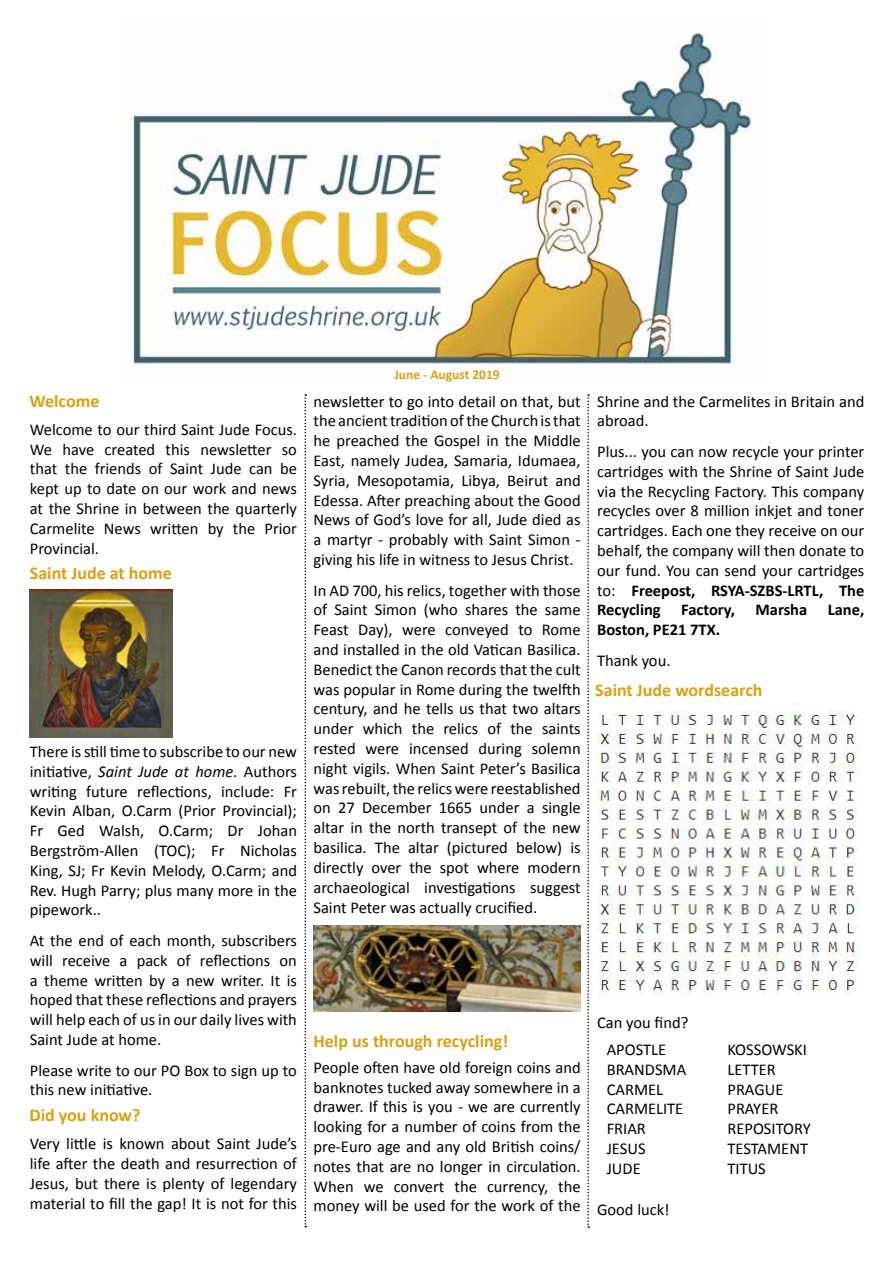
<style>
.page{position:relative;width:893px;height:1263px;background:#fff}
.page>*{position:absolute;margin:0;border:0;box-sizing:border-box;transform-origin:0 0}
.t1{font:700 18px "Calibri";color:#d9a111}
.t2{font:16.5px/19.8px "Calibri";color:#000;text-align:justify}
.t3{font:700 13.5px "Calibri";color:#d9a111}
.s1{font-style:italic}
.s2{font-weight:700}
</style>
<div class="page">
<img style="left:121px;top:29px;width:632px;height:336px">
<svg style="left:304px;top:394px;width:2px;height:833px"></svg>
<svg style="left:587px;top:394px;width:2px;height:834px"></svg>
<img style="left:30px;top:590px;width:143px;height:148px">
<img style="left:313px;top:925px;width:268px;height:87px">
<img style="left:597px;top:702px;width:268px;height:294px">
<p class="t1" style="left:29px;top:390px;width:71px">Welcome</p>
<p class="t2" style="left:30px;top:419px;width:269px">Welcome to our third Saint Jude Focus.<br>We have created this newsletter so that the friends of Saint Jude can be kept up to date on our work and news at the Shrine in between the quarterly Carmelite News written by the Prior Provincial.</p>
<p class="t1" style="left:30px;top:562px;width:144px">Saint Jude at home</p>
<p class="t2" style="left:30px;top:742px;width:269px">There is still time to subscribe to our new initiative, <span class="s1">Saint Jude at home</span>. Authors writing future reflections, include: Fr Kevin Alban, O.Carm (Prior Provincial); Fr Ged Walsh, O.Carm; Dr Johan Bergström-Allen (TOC); Fr Nicholas King, SJ; Fr Kevin Melody, O.Carm; and Rev. Hugh Parry; plus many more in the pipework..</p>
<p class="t2" style="left:30px;top:931px;width:269px">At the end of each month, subscribers will receive a pack of reflections on a theme written by a new writer. It is hoped that these reflections and prayers will help each of us in our daily lives with Saint Jude at home.</p>
<p class="t2" style="left:30px;top:1060px;width:269px">Please write to our PO Box to sign up to this new initiative.</p>
<p class="t1" style="left:29px;top:1104px;width:112px">Did you know?</p>
<p class="t2" style="left:30px;top:1134px;width:269px">Very little is known about Saint Jude’s life after the death and resurrection of Jesus, but there is plenty of legendary material to fill the gap! It is not for this</p>
<p class="t3" style="left:394px;top:366px;width:107px">June - August 2019</p>
<p class="t2" style="left:313px;top:391px;width:269px">newsletter to go into detail on that, but the ancient tradition of the Church is that he preached the Gospel in the Middle East, namely Judea, Samaria, Idumaea, Syria, Mesopotamia, Libya, Beirut and Edessa. After preaching about the Good News of God’s love for all, Jude died as a martyr - probably with Saint Simon - giving his life in witness to Jesus Christ.</p>
<p class="t2" style="left:313px;top:580px;width:269px">In AD 700, his relics, together with those of Saint Simon (who shares the same Feast Day), were conveyed to Rome and installed in the old Vatican Basilica.<br>Benedict the Canon records that the cult was popular in Rome during the twelfth century, and he tells us that two altars under which the relics of the saints rested were incensed during solemn night vigils. When Saint Peter’s Basilica was rebuilt, the relics were reestablished on 27 December 1665 under a single altar in the north transept of the new basilica. The altar (pictured below) is directly over the spot where modern archaeological investigations suggest Saint Peter was actually crucified.</p>
<p class="t2" style="left:597px;top:391px;width:269px">Shrine and the Carmelites in Britain and abroad.</p>
<p class="t2" style="left:597px;top:442px;width:269px">Plus... you can now recycle your printer cartridges with the Shrine of Saint Jude via the Recycling Factory. This company recycles over 8 million inkjet and toner cartridges. Each one they receive on our behalf, the company will then donate to our fund. You can send your cartridges to: <span class="s2">Freepost, RSYA-SZBS-LRTL, The Recycling Factory, Marsha Lane, Boston, PE21 7TX.</span></p>
<p class="t2" style="left:597px;top:650px;width:75px">Thank you.</p>
<p class="t1" style="left:595px;top:678px;width:169px">Saint Jude wordsearch</p>
<p class="t1" style="left:313px;top:1030px;width:196px">Help us through recycling!</p>
<p class="t2" style="left:313px;top:1057px;width:269px">People often have old foreign coins and banknotes tucked away somewhere in a drawer. If this is you - we are currently looking for a number of coins from the pre-Euro age and any old British coins/ notes that are no longer in circulation.<br>When we convert the currency, the money will be used for the work of the</p>
<p class="t2" style="left:597px;top:1012px;width:93px">Can you find?</p>
<p class="t2" style="left:607px;top:1040px;width:81px;text-align:left">APOSTLE<br>BRANDSMA<br>CARMEL<br>CARMELITE<br>FRIAR<br>JESUS<br>JUDE</p>
<p class="t2" style="left:727px;top:1040px;width:85px;text-align:left">KOSSOWSKI<br>LETTER<br>PRAGUE<br>PRAYER<br>REPOSITORY<br>TESTAMENT<br>TITUS</p>
<p class="t2" style="left:597px;top:1199px;width:74px">Good luck!</p>
</div>
